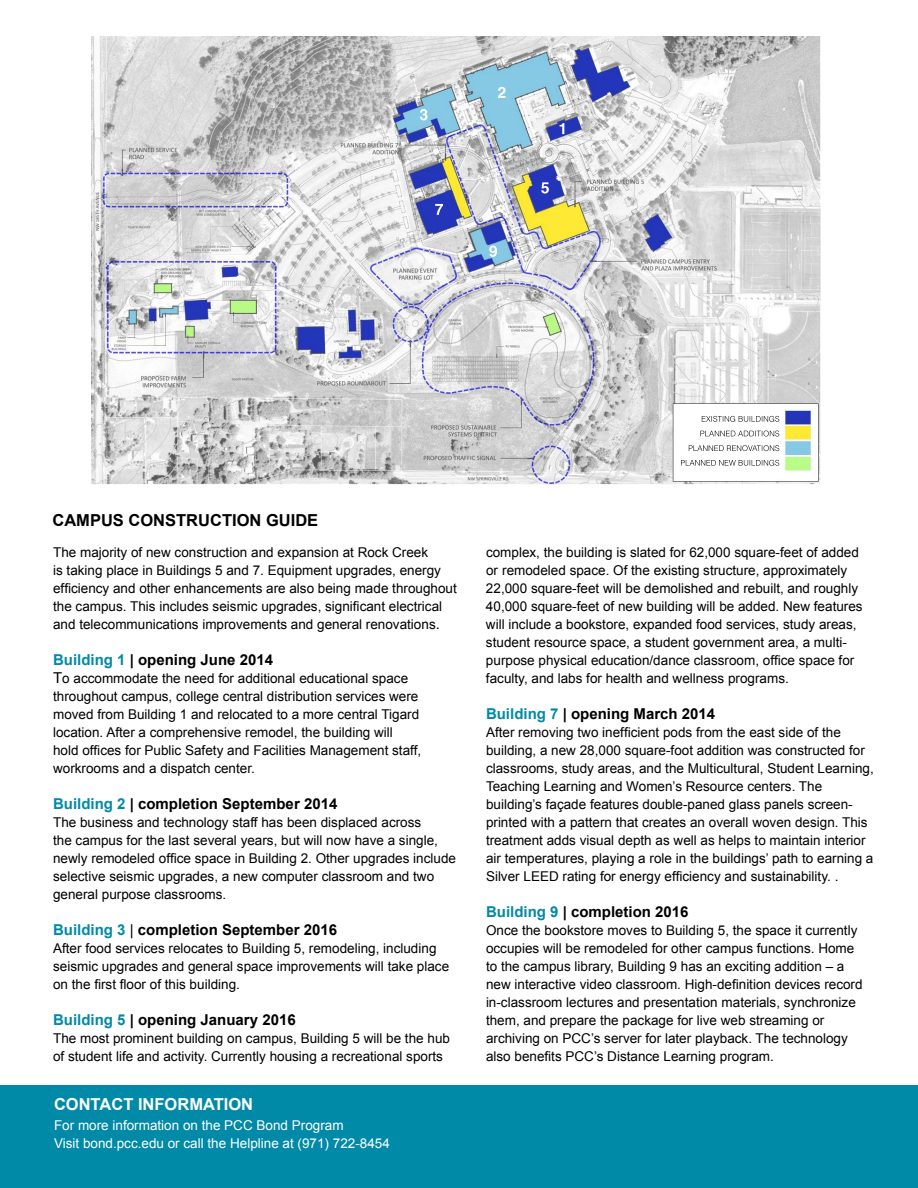
<style>
.page{position:relative;width:918px;height:1188px;background:#fff}
.page>*{position:absolute;margin:0;border:0;box-sizing:border-box;transform-origin:0 0}
.t1{font:700 16.5px "Arial";color:#000}
.t2{font:700 16.5px "Arial";color:#fff}
.t3{font:700 15px "Arial";color:#000}
.t4{font:13.5px/18px "Arial";color:#000}
.t5{font:13.5px/18px "Arial";color:#fff}
.s1{font-size:15px}
.s2{color:#008aa7}
.s3{font-weight:400}
</style>
<div class="page">
<div style="left:0;top:1085px;width:918px;height:103px;background:#008aa7"></div>
<img style="left:91px;top:37px;width:729px;height:447px">
<p class="t1" style="left:52px;top:509px;width:267px">CAMPUS CONSTRUCTION GUIDE</p>
<p class="t4" style="left:53px;top:543px;width:405px">The majority of new construction and expansion at Rock Creek<br>is taking place in Buildings 5 and 7. Equipment upgrades, energy efficiency and other enhancements are also being made throughout the campus. This includes seismic upgrades, significant electrical and telecommunications improvements and general renovations<span class="s1">.</span></p>
<p class="t3" style="left:53px;top:650px;width:222px"><span class="s2">Building 1</span> | opening June 2014</p>
<p class="t4" style="left:53px;top:669px;width:370px"><span class="s1">T</span>o accommodate the need for additional educational space throughout campus, college central distribution services were moved from Building 1 and relocated to a more central Tigard location. After a comprehensive remodel, the building will hold offices for Public Safety and Facilities Management staff, workrooms and a dispatch center.</p>
<p class="t3" style="left:53px;top:794px;width:286px"><span class="s2">Building 2</span> | completion September 2014</p>
<p class="t4" style="left:53px;top:813px;width:404px">The business and technology staff has been displaced across<br>the campus for the last several years, but will now have a single, newly remodeled office space in Building 2. Other upgrades include selective seismic upgrades, a new computer classroom and two general purpose classrooms.</p>
<p class="t3" style="left:53px;top:920px;width:285px"><span class="s2">Building 3</span> <span class="s3">|</span> completion September 2016</p>
<p class="t4" style="left:53px;top:939px;width:398px">After food services relocates to Building 5, remodeling, including seismic upgrades and general space improvements will take place on the first floor of this building.</p>
<p class="t3" style="left:53px;top:1010px;width:244px"><span class="s2">Building 5</span> | opening January 2016</p>
<p class="t4" style="left:53px;top:1029px;width:398px">The most prominent building on campus, Building 5 will be the hub of student life and activity. Currently housing a recreational sports</p>
<p class="t2" style="left:54px;top:1093px;width:201px">CONTACT INFORMATION</p>
<p class="t5" style="left:54px;top:1117px;width:337px">For more information on the PCC Bond Program<br>Visit bond.pcc.edu or call the Helpline at (971) 722-8454</p>
<p class="t4" style="left:486px;top:543px;width:378px">complex, the building is slated for 62,000 square-feet of added or remodeled space. Of the existing structure, approximately 22,000 square-feet will be demolished and rebuilt, and roughly 40,000 square-feet of new building will be added. New features will include a bookstore, expanded food services, study areas, student resource space, a student government area, a multi&shy;purpose physical education/dance classroom, office space for faculty, and labs for health and wellness programs.</p>
<p class="t3" style="left:486px;top:704px;width:231px"><span class="s2">Building 7</span> | opening March 2014</p>
<p class="t4" style="left:486px;top:723px;width:389px">After removing two inefficient pods from the east side of the building, a new 28,000 square-foot addition was constructed for classrooms, study areas, and the Multicultural, Student Learning, Teaching Learning and Women’s Resource centers. The building’s façade features double-paned glass panels screen&shy;printed with a pattern that creates an overall woven design. This treatment adds visual depth as well as helps to maintain interior air temperatures, playing a role in the buildings’ path to earning a Silver LEED rating for energy efficiency and sustainability. .</p>
<p class="t3" style="left:486px;top:902px;width:204px"><span class="s2">Building 9</span> | completion 2016</p>
<p class="t4" style="left:486px;top:921px;width:378px">Once the bookstore moves to Building 5, the space it currently occupies will be remodeled for other campus functions. Home to the campus library, Building 9 has an exciting addition – a new interactive video classroom. High-definition devices record in-classroom lectures and presentation materials, synchronize them, and prepare the package for live web streaming or archiving on PCC’s server for later playback. The technology also benefits PCC’s Distance Learning program.</p>
</div>
